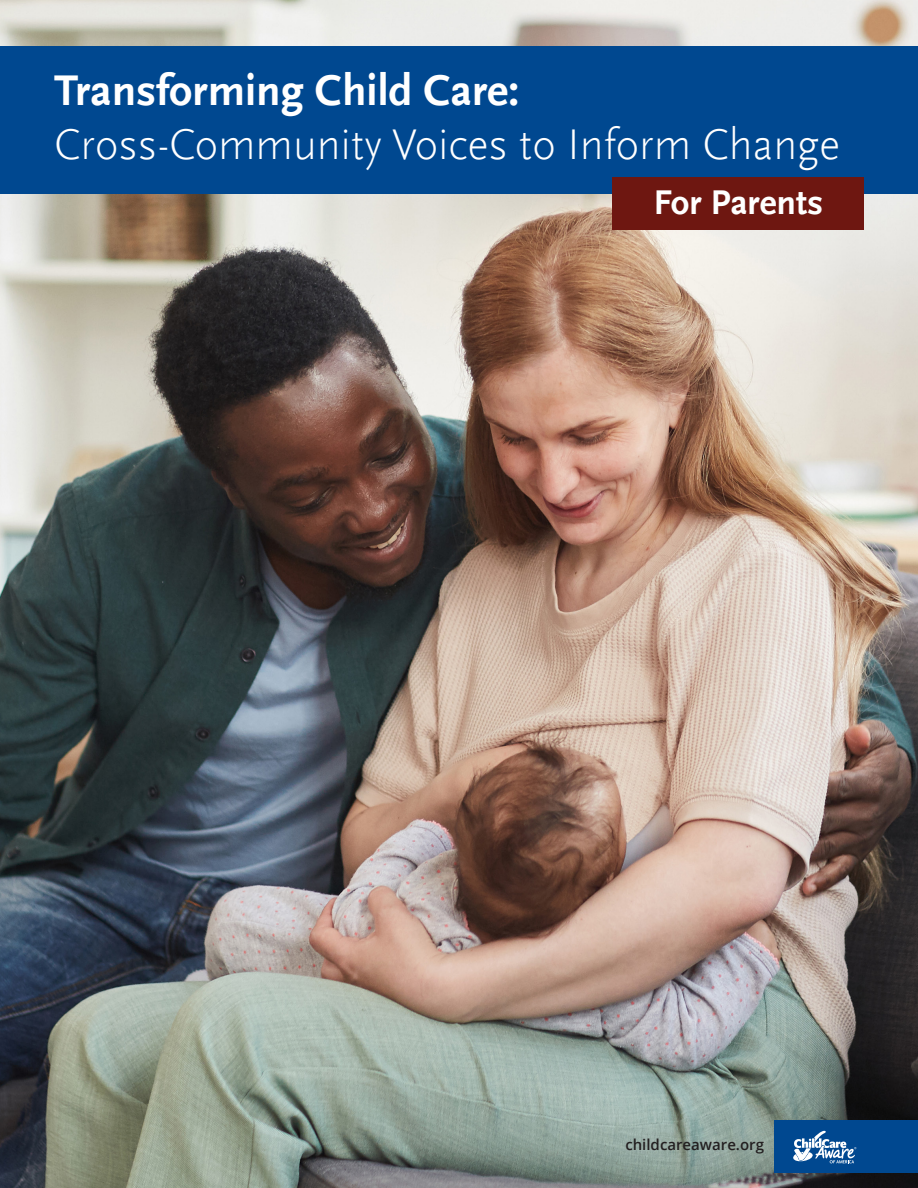
<style>
.page{position:relative;width:918px;height:1188px;background:#fff}
.page>*{position:absolute;margin:0;border:0;box-sizing:border-box;transform-origin:0 0}
.t1{font:300 45px "Scala Sans Offc";color:#fff}
.t2{font:700 45px "Scala Sans Offc";color:#fff}
.t3{font:700 36px "Scala Sans Offc";color:#fff}
.t4{font:600 15px "Open Sans";color:#231f20}
</style>
<div class="page">
<img style="left:0;top:0;width:918px;height:1188px">
<div style="left:0;top:46px;width:918px;height:148px;background:#004890"></div>
<div style="left:613px;top:177px;width:251px;height:52px;background:#6e1711"></div>
<div style="left:775px;top:1120px;width:143px;height:53px;background:#004890"></div>
<svg style="left:793px;top:1131px;width:63px;height:32px"></svg>
<p class="t2" style="left:54px;top:65px;width:467px">Transforming Child Care:</p>
<p class="t1" style="left:54px;top:120px;width:787px">Cross-Community Voices to Inform Change</p>
<p class="t3" style="left:654px;top:182px;width:171px">For Parents</p>
<p class="t4" style="left:625px;top:1134px;width:140px">childcareaware.org</p>
</div>
